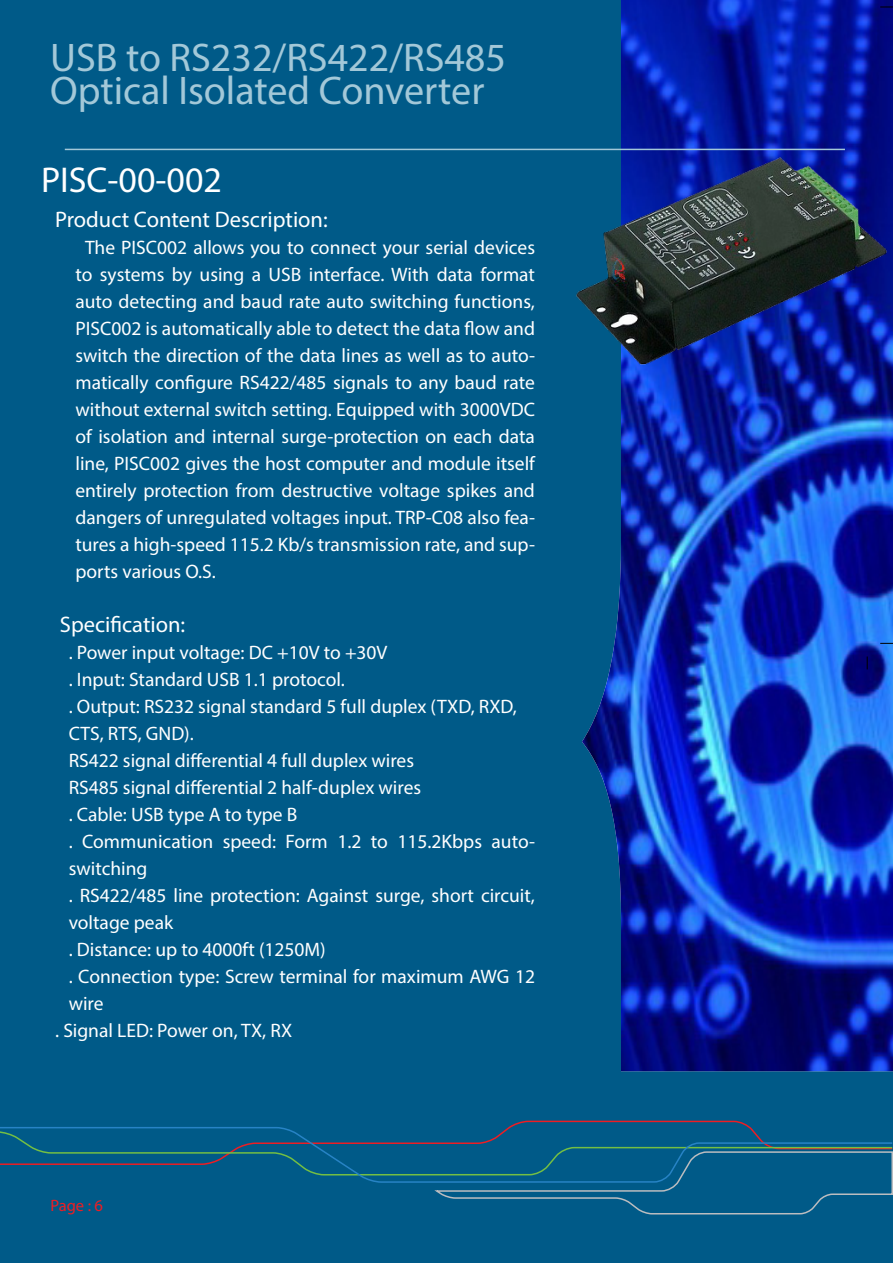
<style>
.page{position:relative;width:893px;height:1263px;background:#005a88}
.page>*{position:absolute;margin:0;border:0;box-sizing:border-box;transform-origin:0 0}
.t1{font:40.05px/33.5px "Myriad Pro";color:#a3c8d8}
.t2{font:36px "Myriad Pro";color:#fff}
.t3{font:22.5px "Myriad Pro";color:#fff}
.t4{font:19.5px/27px "Myriad Pro";color:#fff}
.t5{font:16.5px "Myriad Pro";color:#ee1d23}
</style>
<div class="page">
<img style="left:582px;top:0;width:311px;height:1071px">
<hr style="left:65px;top:149px;width:780px;height:1px;background:#a3c8d8">
<svg style="left:880px;top:7px;width:12px;height:1px"></svg>
<svg style="left:880px;top:643px;width:13px;height:1px"></svg>
<svg style="left:867px;top:656px;width:1px;height:13px"></svg>
<svg style="left:434px;top:1120px;width:459px;height:95px"></svg>
<svg style="left:0;top:1126px;width:893px;height:57px"></svg>
<img style="left:576px;top:158px;width:311px;height:206px">
<img style="left:892px;top:0;width:1px;height:499px">
<p class="t1" style="left:50px;top:40px;width:457px">USB to RS232/RS422/RS485<br>Optical Isolated Converter</p>
<p class="t2" style="left:41px;top:157px;width:182px">PISC-00-002</p>
<p class="t3" style="left:55px;top:206px;width:274px">Product Content Description:</p>
<p class="t4" style="left:75px;top:234px;width:461px;text-align:justify;text-indent:10px">The PISC002 allows you to connect your serial devices to systems by using a USB interface. With data format auto detecting and baud rate auto switching functions, PISC002 is automatically able to detect the data flow and switch the direction of the data lines as well as to auto&shy;matically configure RS422/485 signals to any baud rate without external switch setting. Equipped with 3000VDC of isolation and internal surge-protection on each data line, PISC002 gives the host computer and module itself entirely protection from destructive voltage spikes and dangers of unregulated voltages input. TRP-C08 also fea&shy;tures a high-speed 115.2 Kb/s transmission rate, and sup&shy;ports various O.S.</p>
<p class="t3" style="left:60px;top:611px;width:127px">Specification:</p>
<p class="t4" style="left:69px;top:639px;width:320px">. Power input voltage: DC +10V to +30V</p>
<p class="t4" style="left:69px;top:666px;width:278px">. Input: Standard USB 1.1 protocol.</p>
<p class="t4" style="left:69px;top:693px;width:450px">. Output: RS232 signal standard 5 full duplex (TXD, RXD,</p>
<p class="t4" style="left:69px;top:720px;width:127px">CTS, RTS, GND).</p>
<p class="t4" style="left:69px;top:747px;width:347px">RS422 signal differential 4 full duplex wires</p>
<p class="t4" style="left:69px;top:774px;width:354px">RS485 signal differential 2 half-duplex wires</p>
<p class="t4" style="left:69px;top:801px;width:230px">. Cable: USB type A to type B</p>
<p class="t4" style="left:69px;top:828px;width:468px">. Communication speed: Form 1.2 to 115.2Kbps auto&shy;switching</p>
<p class="t4" style="left:69px;top:882px;width:468px">. RS422/485 line protection: Against surge, short circuit, voltage peak</p>
<p class="t4" style="left:69px;top:936px;width:259px">. Distance: up to 4000ft (1250M)</p>
<p class="t4" style="left:69px;top:963px;width:468px">. Connection type: Screw terminal for maximum AWG 12 wire</p>
<p class="t4" style="left:55px;top:1017px;width:238px">. Signal LED: Power on, TX, RX</p>
<p class="t5" style="left:50px;top:1195px;width:54px">Page : 6</p>
</div>
